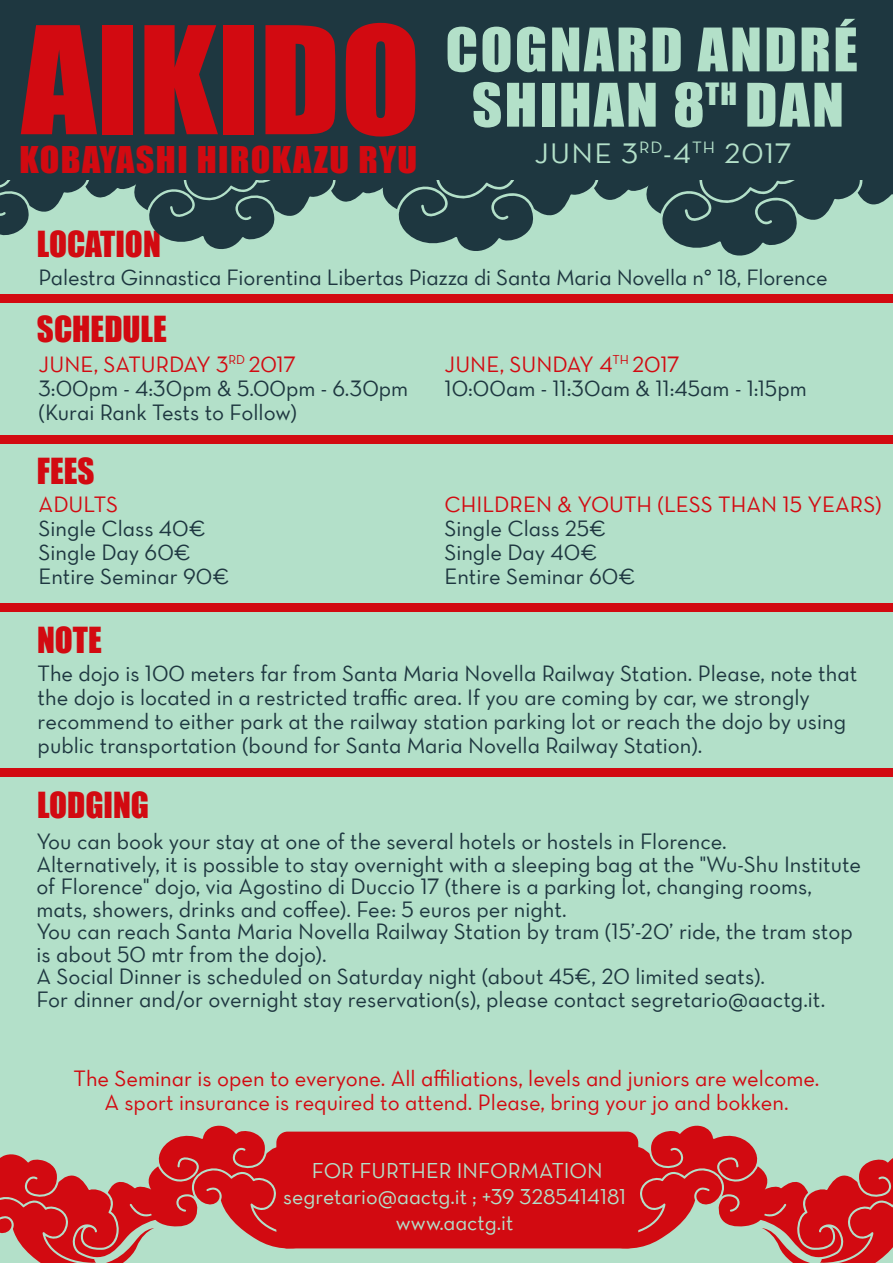
<style>
.page{position:relative;width:893px;height:1263px;background:#fff}
.page>*{position:absolute;margin:0;border:0;box-sizing:border-box;transform-origin:0 0}
.t1{font:138px "Impact";color:#d20a11;scale:1.06 1}
.t2{font:55.5px/55.2px "Impact";letter-spacing:.04em;color:#b3e0c9;text-align:center;scale:1.06 1}
.t3{font:33.9px "Impact";letter-spacing:.04em;color:#d20a11;scale:1.06 1}
.t4{font:33px "Impact";color:#d20a11}
.t5{font:28.5px "Neutra Text Book Alt";letter-spacing:.04em;color:#b3e0c9;scale:1.06 1}
.t6{font:28.2px "Impact";color:#b3e0c9;scale:1.06 1}
.t7{font:22.5px/24px "Neutra Text Book Alt";color:#1e3740}
.t8{font:22.5px/24px "Neutra Text Book Alt";color:#d20a11;text-align:center}
.t9{font:21.75px/26.2px "Neutra Text Book Alt";color:#b3e0c9;text-align:center}
.s1{color:#d20a11}
</style>
<div class="page">
<div style="left:0;top:165px;width:893px;height:1098px;background:#b3e0c9"></div>
<div style="left:0;top:295px;width:893px;height:8px;background:#d20a11"></div>
<div style="left:0;top:435px;width:893px;height:8px;background:#d20a11"></div>
<div style="left:0;top:603px;width:893px;height:8px;background:#d20a11"></div>
<div style="left:0;top:768px;width:893px;height:8px;background:#d20a11"></div>
<svg style="left:0;top:180px;width:893px;height:76px"></svg>
<div style="left:0;top:0;width:893px;height:180px;background:#1e3740"></div>
<div style="left:276px;top:1131px;width:362px;height:117px;background:#d20a11;border-radius:11px"></div>
<svg style="left:491px;top:1125px;width:402px;height:138px"></svg>
<svg style="left:0;top:1125px;width:425px;height:138px"></svg>
<h1 class="t1" style="left:22px;top:-27px;width:378px">AIKIDO</h1>
<h3 class="t3" style="left:20px;top:133px;width:377px">KOBAYASHI HIROKAZU RYU</h3>
<h3 class="t4" style="left:37px;top:218px;width:125px">LOCATION</h3>
<h2 class="t2" style="left:445px;top:21px;width:390px">COGNARD ANDRÉ<br>SHIHAN 8 DAN</h2>
<p class="t5" style="left:534px;top:136px;width:244px">JUNE 3<sup>RD</sup>-4<sup>TH</sup> 2017</p>
<p class="t6" style="left:705px;top:72px;width:31px">TH</p>
<p class="t7" style="left:39px;top:265px;width:790px">Palestra Ginnastica Fiorentina Libertas Piazza di Santa Maria Novella n° 18, Florence</p>
<h3 class="t4" style="left:37px;top:303px;width:131px">SCHEDULE</h3>
<p class="t7" style="left:39px;top:351px;width:371px"><span class="s1">JUNE, SATURDAY 3</span><sup>RD</sup> <span class="s1">2017<br></span>3:00pm - 4:30pm &amp; 5.00pm - 6.30pm (Kurai Rank Tests to Follow)</p>
<p class="t7" style="left:444px;top:351px;width:364px"><span class="s1">JUNE, SUNDAY 4</span><sup>TH</sup> <span class="s1">2017<br></span>10:00am - 11:30am &amp; 11:45am - 1:15pm</p>
<h3 class="t4" style="left:37px;top:446px;width:59px">FEES</h3>
<p class="t8" style="left:39px;top:492px;width:81px">ADULTS</p>
<p class="t7" style="left:39px;top:516px;width:192px">Single Class 40€<br>Single Day 60€<br>Entire Seminar 90€</p>
<h3 class="t4" style="left:37px;top:614px;width:66px">NOTE</h3>
<p class="t8" style="left:444px;top:492px;width:439px">CHILDREN &amp; YOUTH (LESS THAN 15 YEARS)</p>
<p class="t7" style="left:444px;top:516px;width:192px">Single Class 25€<br>Single Day 40€<br>Entire Seminar 60€</p>
<p class="t7" style="left:38px;top:661px;width:821px">The dojo is 100 meters far from Santa Maria Novella Railway Station. Please, note that the dojo is located in a restricted traffic area. If you are coming by car, we strongly recommend to either park at the railway station parking lot or reach the dojo by using public transportation (bound for Santa Maria Novella Railway Station).</p>
<h3 class="t4" style="left:37px;top:780px;width:114px">LODGING</h3>
<p class="t7" style="left:36px;top:830px;width:826px;line-height:22.5px">You can book your stay at one of the several hotels or hostels in Florence.<br>Alternatively, it is possible to stay overnight with a sleeping bag at the "Wu-Shu Institute of Florence" dojo, via Agostino di Duccio 17 (there is a parking lot, changing rooms, mats, showers, drinks and coffee). Fee: 5 euros per night.<br>You can reach Santa Maria Novella Railway Station by tram (15’-20’ ride, the tram stop is about 50 mtr from the dojo).<br>A Social Dinner is scheduled on Saturday night (about 45€, 20 limited seats).<br>For dinner and/or overnight stay reservation(s), please contact segretario@aactg.it.</p>
<p class="t8" style="left:74px;top:1066px;width:747px">The Seminar is open to everyone. All affiliations, levels and juniors are welcome.<br>A sport insurance is required to attend. Please, bring your jo and bokken.</p>
<p class="t9" style="left:283px;top:1157px;width:344px">FOR FURTHER INFORMATION segretario@aactg.it ; +39 3285414181 www.aactg.it</p>
</div>
